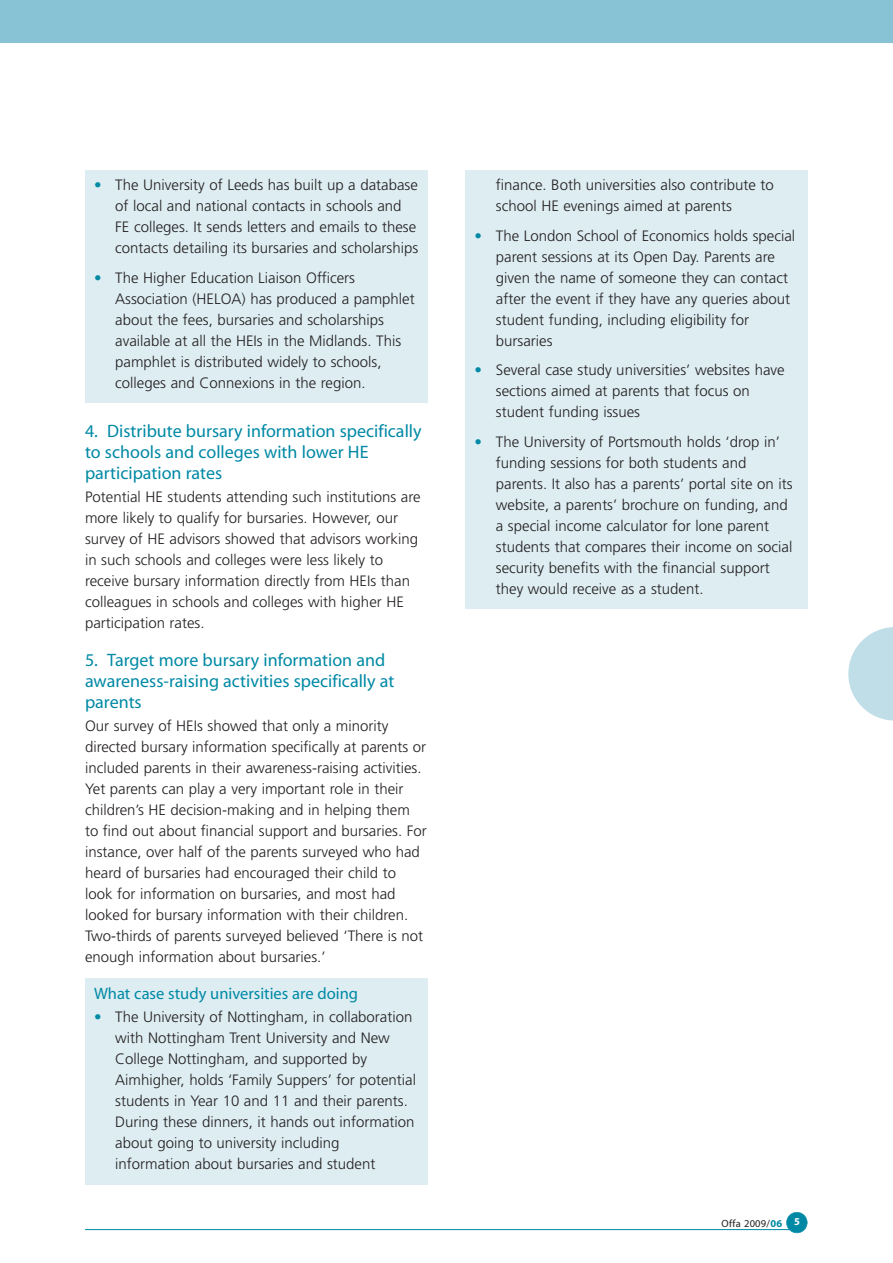
<style>
.page{position:relative;width:893px;height:1263px;background:#fff}
.page>*{position:absolute;margin:0;border:0;box-sizing:border-box;transform-origin:0 0}
.t1{font:18px/21px "Myriad";color:#0089a5}
.t2{font:16.5px "Myriad";color:#0089a5}
.t3{font:300 15px/21px "Frutiger";color:#231f20}
.t4{font:10.5px "Myriad";letter-spacing:.025em;color:#231f20}
.s1{color:#0089a5}
.s2{font-weight:700;color:#0089a5}
</style>
<div class="page">
<hr style="left:85px;top:1229px;width:710px;height:1px;background:#0089a5">
<div style="left:787px;top:1212px;width:20px;height:21px;background:#0089a5;border-radius:50%"></div>
<div style="left:786px;top:1212px;width:21px;height:21px;border:1px solid #0089a5;border-radius:50%"></div>
<svg style="left:848px;top:627px;width:45px;height:94px"></svg>
<div style="left:0;top:0;width:893px;height:43px;background:#87c3d5"></div>
<div style="left:85px;top:978px;width:342px;height:207px;background:#ddedf2"></div>
<div style="left:466px;top:170px;width:342px;height:438px;background:#ddedf2"></div>
<div style="left:85px;top:170px;width:342px;height:233px;background:#ddedf2"></div>
<p class="t3" style="left:115px;top:176px;width:304px;text-indent:-21px"><span class="s1">•</span> The University of Leeds has built up a database of local and national contacts in schools and FE colleges. It sends letters and emails to these contacts detailing its bursaries and scholarships</p>
<p class="t3" style="left:115px;top:268px;width:301px;text-indent:-21px"><span class="s1">•</span> The Higher Education Liaison Officers Association (HELOA) has produced a pamphlet about the fees, bursaries and scholarships available at all the HEIs in the Midlands. This pamphlet is distributed widely to schools, colleges and Connexions in the region.</p>
<p class="t1" style="left:85px;top:421px;width:338px">4. Distribute bursary information specifically to schools and colleges with lower HE participation rates</p>
<p class="t3" style="left:85px;top:487px;width:337px">Potential HE students attending such institutions are more likely to qualify for bursaries. However, our survey of HE advisors showed that advisors working in such schools and colleges were less likely to receive bursary information directly from HEIs than colleagues in schools and colleges with higher HE participation rates.</p>
<p class="t1" style="left:85px;top:651px;width:311px">5. Target more bursary information and awareness-raising activities specifically at parents</p>
<p class="t3" style="left:85px;top:716px;width:343px">Our survey of HEIs showed that only a minority directed bursary information specifically at parents or included parents in their awareness-raising activities.<br>Yet parents can play a very important role in their children’s HE decision-making and in helping them to find out about financial support and bursaries. For instance, over half of the parents surveyed who had heard of bursaries had encouraged their child to look for information on bursaries, and most had looked for bursary information with their children.<br>Two-thirds of parents surveyed believed ‘There is not enough information about bursaries.’</p>
<p class="t2" style="left:94px;top:987px;width:266px">What case study universities are doing</p>
<p class="t3" style="left:115px;top:1007px;width:302px;text-indent:-21px"><span class="s1">•</span> The University of Nottingham, in collaboration with Nottingham Trent University and New College Nottingham, and supported by Aimhigher, holds ‘Family Suppers’ for potential students in Year 10 and 11 and their parents.<br>During these dinners, it hands out information about going to university including information about bursaries and student</p>
<p class="t3" style="left:496px;top:176px;width:279px">finance. Both universities also contribute to school HE evenings aimed at parents</p>
<p class="t3" style="left:496px;top:226px;width:301px;text-indent:-21px"><span class="s1">•</span> The London School of Economics holds special parent sessions at its Open Day. Parents are given the name of someone they can contact after the event if they have any queries about student funding, including eligibility for bursaries</p>
<p class="t3" style="left:496px;top:361px;width:290px;text-indent:-21px"><span class="s1">•</span> Several case study universities’ websites have sections aimed at parents that focus on student funding issues</p>
<p class="t3" style="left:496px;top:432px;width:298px;text-indent:-21px"><span class="s1">•</span> The University of Portsmouth holds ‘drop in’ funding sessions for both students and parents. It also has a parents’ portal site on its website, a parents’ brochure on funding, and a special income calculator for lone parent students that compares their income on social security benefits with the financial support they would receive as a student.</p>
<p class="t4" style="left:722px;top:1220px;width:80px">Offa 2009/<span class="s2">06</span> <sup>5</sup></p>
</div>
